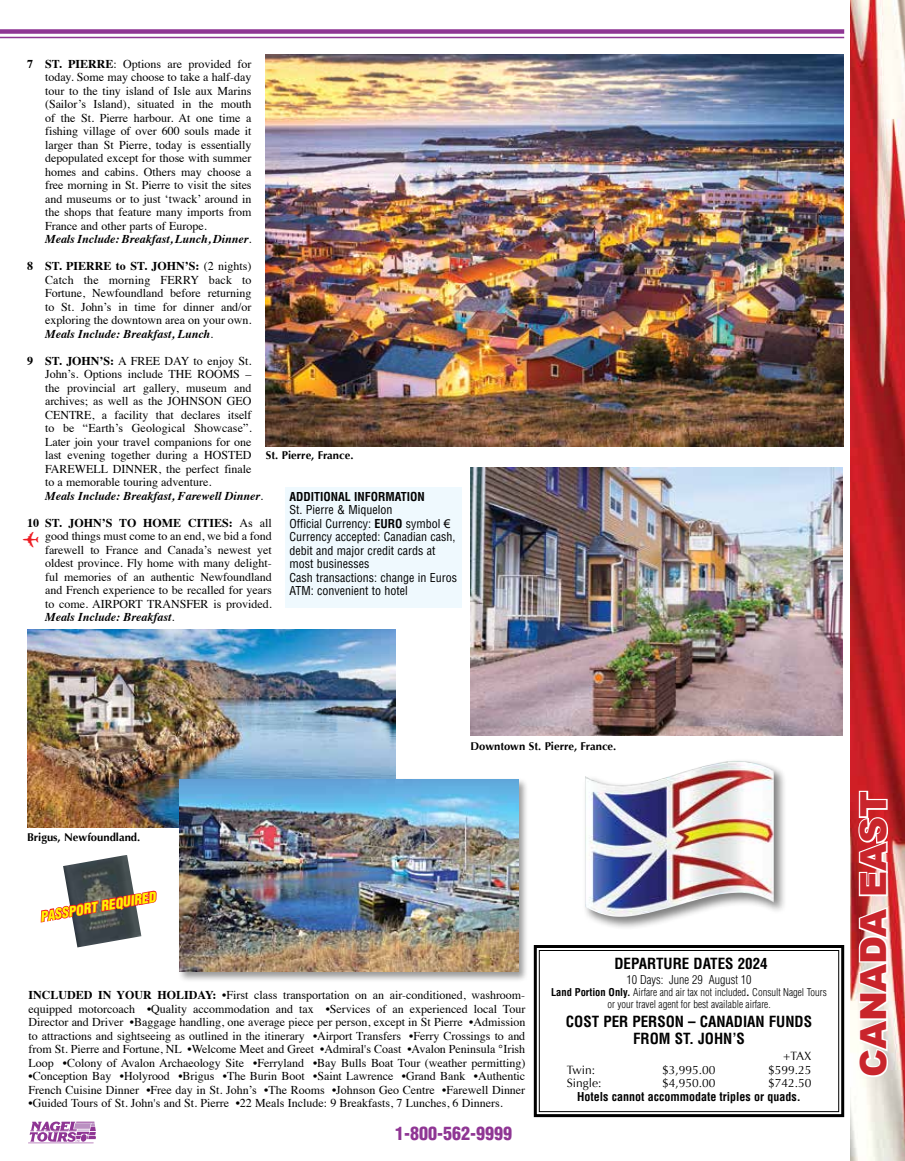
<style>
.page{position:relative;width:905px;height:1161px;background:#fff}
.page>*{position:absolute;margin:0;border:0;box-sizing:border-box;transform-origin:0 0}
.t1{font:900 36px "Arial";color:#c9252c}
.t2{font:900 condensed 18px "Helvetica";color:#8f3694}
.t3{font:700 condensed 15px/16.5px "Helvetica";color:#000;text-align:center}
.t4{font:italic 900 condensed 13.65px "Helvetica";color:#fff200}
.t5{font:12px/13.5px "Times";color:#000}
.t6{font:condensed 12px/13.5px "Helvetica";color:#000}
.t7{font:700 condensed 12px "Helvetica";color:#000}
.t8{font:12px "Optima";color:#000}
.t9{font:300 condensed 12px "Helvetica";color:#000}
.t10{font:700 11.25px "Optima";color:#000}
.t11{font:300 condensed 10.5px/12px "Helvetica";color:#000;text-align:center}
.s1{font-weight:700}
.s2{font-weight:700;font-style:italic}
.s3{font-family:"Arial";font-stretch:normal}
</style>
<div class="page">
<svg style="left:0;top:36px;width:844px;height:1px"></svg>
<div style="left:0;top:29px;width:844px;height:5px;background:#8f3694"></div>
<hr style="left:0;top:37px;width:844px;height:1px;background:#8f3694">
<hr style="left:28px;top:1143px;width:66px;height:1px;background:#8f3694">
<svg style="left:30px;top:1122px;width:66px;height:20px"></svg>
<img style="left:850px;top:0;width:54px;height:1161px">
<svg style="left:856px;top:905px;width:34px;height:174px"></svg>
<svg style="left:856px;top:789px;width:33px;height:109px"></svg>
<img style="left:265px;top:54px;width:578px;height:393px">
<svg style="left:533px;top:945px;width:312px;height:173px"></svg>
<div style="left:539px;top:950px;width:300px;height:162px;border:1px solid #000"></div>
<img style="left:470px;top:467px;width:372px;height:269px">
<div style="left:582px;top:758px;width:205px;height:172px;background:#000;opacity:.5"></div>
<img style="left:585px;top:761px;width:188px;height:157px">
<svg style="left:40px;top:855px;width:117px;height:93px"></svg>
<img style="left:27px;top:630px;width:369px;height:198px">
<div style="left:177px;top:777px;width:352px;height:206px;background:#000;opacity:.4"></div>
<img style="left:179px;top:779px;width:339px;height:193px">
<div style="left:285px;top:487px;width:176px;height:121px;background:#eff9fe"></div>
<p class="t5" style="left:45px;top:56px;width:208px;text-indent:-18px"><span class="s1">7 ST. PIERRE</span>: Options are provided for today. Some may choose to take a half-day tour to the tiny island of Isle aux Marins (Sailor’s Island), situated in the mouth of the St. Pierre harbour. At one time a fishing village of over 600 souls made it larger than St Pierre, today is essentially depopulated except for those with summer homes and cabins. Others may choose a free morning in St. Pierre to visit the sites and museums or to just ‘twack’ around in the shops that feature many imports from France and other parts of Europe.<br><span class="s2">Meals Include: Breakfast, Lunch, Dinner</span>.</p>
<p class="t5" style="left:45px;top:258px;width:208px;text-align:justify;text-indent:-18px"><span class="s1">8 ST. PIERRE to ST. JOHN’S:</span> (2 nights)<br>Catch the morning FERRY back to Fortune, Newfoundland before returning to St. John’s in time for dinner and/or exploring the downtown area on your own.<br><span class="s2">Meals Include: Breakfast, Lunch</span>.</p>
<p class="t5" style="left:45px;top:353px;width:220px;text-indent:-18px"><span class="s1">9 ST. JOHN’S:</span> A FREE DAY to enjoy St.<br>John’s. Options include THE ROOMS – the provincial art gallery, museum and archives; as well as the JOHNSON GEO CENTRE, a facility that declares itself to be “Earth’s Geological Showcase”.<br>Later join your travel companions for one last evening together during a HOSTED FAREWELL DINNER, the perfect finale to a memorable touring adventure.<br><span class="s2">Meals Include: Breakfast, Farewell Dinner</span>.</p>
<p class="t5" style="left:45px;top:515px;width:228px;text-align:justify;text-indent:-18px"><span class="s1">10 ST. JOHN’S TO HOME CITIES:</span> As all good things must come to an end, we bid a fond farewell to France and Canada’s newest yet oldest province. Fly home with many delight&shy;ful memories of an authentic Newfoundland and French experience to be recalled for years to come. AIRPORT TRANSFER is provided.<br><span class="s2">Meals Include: Breakfast</span>.</p>
<p class="t10" style="left:266px;top:449px;width:89px">St. Pierre, France.</p>
<p class="t7" style="left:289px;top:489px;width:14px">Additional</p>
<p class="t7" style="left:354px;top:489px;width:11px">Information</p>
<p class="t6" style="left:289px;top:503px;width:169px">St. Pierre &amp; Miquelon<br>Official Currency: <span class="s1">EURO</span> symbol <span class="s3">€<br></span>Currency accepted: Canadian cash, debit and major credit cards at most businesses<br>Cash transactions: change in Euros<br>ATM: convenient to hotel</p>
<p class="t10" style="left:27px;top:831px;width:115px">Brigus, Newfoundland.</p>
<p class="t4" style="left:38px;top:908px;width:119px;rotate:-10deg">PASSPORT REQUIRED</p>
<p class="t10" style="left:470px;top:740px;width:147px">Downtown St. Pierre, France.</p>
<p class="t5" style="left:28px;top:987px;width:498px;text-align:justify"><span class="s1">INCLUDED IN YOUR HOLIDAY:</span> •First class transportation on an air-conditioned, washroom&shy;equipped motorcoach •Quality accommodation and tax •Services of an experienced local Tour Director and Driver •Baggage handling, one average piece per person, except in St Pierre •Admission to attractions and sightseeing as outlined in the itinerary •Airport Transfers •Ferry Crossings to and from St. Pierre and Fortune, NL •Welcome Meet and Greet •Admiral's Coast •Avalon Peninsula °Irish Loop •Colony of Avalon Archaeology Site •Ferryland •Bay Bulls Boat Tour (weather permitting)</p>
<p class="t5" style="left:28px;top:1068px;width:498px">•Conception Bay •Holyrood •Brigus •The Burin Boot •Saint Lawrence •Grand Bank •Authentic<br>French Cuisine Dinner •Free day in St. John’s •The Rooms •Johnson Geo Centre •Farewell Dinner</p>
<p class="t5" style="left:28px;top:1095px;width:476px">•Guided Tours of St. John's and St. Pierre •22 Meals Include: 9 Breakfasts, 7 Lunches, 6 Dinners.</p>
<h2 class="t2" style="left:395px;top:1122px;width:118px">1-800-562-9999</h2>
<p class="t3" style="left:614px;top:955px;width:155px">DEPARTURE DATES 2024</p>
<p class="t9" style="left:626px;top:973px;width:127px">10 Days: June 29 August 10</p>
<p class="t11" style="left:551px;top:986px;width:277px"><span class="s1">Land Portion Only.</span> Airfare and air tax not included<span class="s1">.</span> Consult Nagel Tours or your travel agent for best available airfare.</p>
<p class="t3" style="left:566px;top:1014px;width:248px">COST PER PERSON – CANADIAN FUNDS<br>FROM ST. JOHN’S</p>
<p class="t8" style="left:783px;top:1049px;width:30px">+TAX</p>
<p class="t8" style="left:567px;top:1063px;width:30px">Twin:</p>
<p class="t8" style="left:662px;top:1063px;width:55px">$3,995.00</p>
<p class="t8" style="left:768px;top:1063px;width:45px">$599.25</p>
<p class="t8" style="left:567px;top:1076px;width:36px">Single:</p>
<p class="t8" style="left:662px;top:1076px;width:55px">$4,950.00</p>
<p class="t8" style="left:768px;top:1076px;width:45px">$742.50</p>
<p class="t7" style="left:577px;top:1089px;width:225px">Hotels cannot accommodate triples or quads.</p>
<h1 class="t1" style="left:853px;top:1077px;width:288px;rotate:-90deg">CANADA EAST</h1>
</div>
